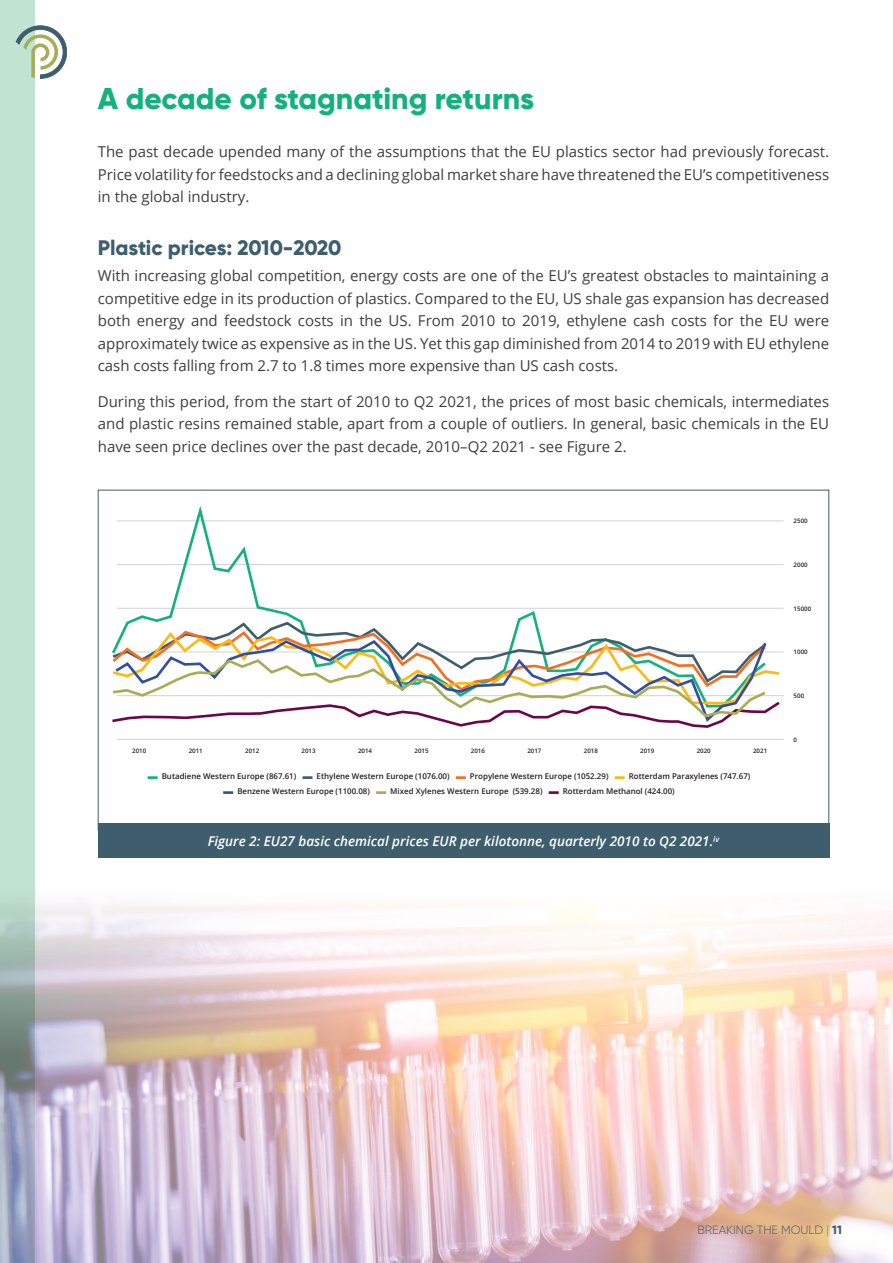
<style>
.page{position:relative;width:893px;height:1263px;background:#fff}
.page>*{position:absolute;margin:0;border:0;box-sizing:border-box;transform-origin:0 0}
.t1{font:800 30px "Gilroy";color:#13b27b}
.t2{font:800 21px "Gilroy";letter-spacing:-.01em;color:#3f5e6d}
.t3{font:15px/22.5px "Open Sans";color:#3e3e3f;text-align:justify}
.t4{font:italic 600 13.5px "Open Sans";color:#fff}
.t5{font:300 12px "Gilroy";color:#3f5e6d}
.t6{font:600 7.95px "Open Sans";color:#231f20}
.t7{font:600 6.15px "Open Sans";color:#231f20}
.s1{color:#13b27b}
.s2{font-weight:800}
</style>
<div class="page">
<div style="left:0;top:0;width:34px;height:1263px;background:#c1e3d1"></div>
<img style="left:0;top:889px;width:893px;height:374px">
<svg style="left:16px;top:26px;width:51px;height:53px"></svg>
<svg style="left:148px;top:776px;width:10px;height:3px"></svg>
<svg style="left:303px;top:776px;width:9px;height:3px"></svg>
<svg style="left:456px;top:776px;width:10px;height:3px"></svg>
<svg style="left:615px;top:776px;width:10px;height:3px"></svg>
<svg style="left:223px;top:791px;width:10px;height:3px"></svg>
<svg style="left:376px;top:791px;width:10px;height:3px"></svg>
<svg style="left:549px;top:791px;width:10px;height:3px"></svg>
<hr style="left:117px;top:739px;width:667px;height:1px;background:#d1d2d4">
<hr style="left:117px;top:695px;width:667px;height:1px;background:#d1d2d4">
<hr style="left:117px;top:652px;width:667px;height:1px;background:#d1d2d4">
<hr style="left:117px;top:608px;width:667px;height:1px;background:#d1d2d4">
<hr style="left:117px;top:564px;width:667px;height:1px;background:#d1d2d4">
<hr style="left:117px;top:521px;width:667px;height:1px;background:#d1d2d4">
<svg style="left:117px;top:506px;width:652px;height:114px"></svg>
<svg style="left:112px;top:620px;width:671px;height:108px"></svg>
<div style="left:98px;top:824px;width:731px;height:34px;background:#3f5e6d"></div>
<p class="t1" style="left:98px;top:80px;width:438px">A decade of stagnating returns</p>
<p class="t3" style="left:98px;top:140px;width:733px">The past decade upended many of the assumptions that the EU plastics sector had previously forecast.<br>Price volatility for feedstocks and a declining global market share have threatened the EU’s competitiveness in the global industry.</p>
<p class="t2" style="left:98px;top:234px;width:245px">Plastic prices: 2010-2020</p>
<p class="t3" style="left:98px;top:264px;width:733px">With increasing global competition, energy costs are one of the EU’s greatest obstacles to maintaining a competitive edge in its production of plastics. Compared to the EU, US shale gas expansion has decreased both energy and feedstock costs in the US. From 2010 to 2019, ethylene cash costs for the EU were approximately twice as expensive as in the US. Yet this gap diminished from 2014 to 2019 with EU ethylene cash costs falling from 2.7 to 1.8 times more expensive than US cash costs.</p>
<p class="t3" style="left:98px;top:389px;width:733px">During this period, from the start of 2010 to Q2 2021, the prices of most basic chemicals, intermediates and plastic resins remained stable, apart from a couple of outliers. In general, basic chemicals in the EU have seen price declines over the past decade, 2010–Q2 2021 - see Figure 2.</p>
<p class="t7" style="left:794px;top:517px;width:16px">2500</p>
<p class="t7" style="left:794px;top:561px;width:16px">2000</p>
<p class="t7" style="left:794px;top:604px;width:19px">15000</p>
<p class="t7" style="left:794px;top:648px;width:16px">1000</p>
<p class="t7" style="left:794px;top:692px;width:12px">500</p>
<p class="t7" style="left:132px;top:746px;width:16px">2010</p>
<p class="t7" style="left:189px;top:746px;width:16px">2011</p>
<p class="t7" style="left:245px;top:746px;width:16px">2012</p>
<p class="t7" style="left:302px;top:746px;width:16px">2013</p>
<p class="t7" style="left:358px;top:746px;width:16px">2014</p>
<p class="t7" style="left:414px;top:746px;width:16px">2015</p>
<p class="t7" style="left:471px;top:746px;width:16px">2016</p>
<p class="t7" style="left:527px;top:746px;width:16px">2017</p>
<p class="t7" style="left:584px;top:746px;width:16px">2018</p>
<p class="t7" style="left:640px;top:746px;width:16px">2019</p>
<p class="t7" style="left:697px;top:746px;width:16px">2020</p>
<p class="t7" style="left:753px;top:746px;width:16px">2021</p>
<p class="t6" style="left:162px;top:771px;width:136px">Butadiene Western Europe (867.61)</p>
<p class="t6" style="left:317px;top:771px;width:135px">Ethylene Western Europe (1076.00)</p>
<p class="t6" style="left:470px;top:771px;width:140px">Propylene Western Europe (1052.29)</p>
<p class="t6" style="left:629px;top:771px;width:123px">Rotterdam Paraxylenes (747.67)</p>
<p class="t6" style="left:237px;top:785px;width:134px">Benzene Western Europe (1100.08)</p>
<p class="t6" style="left:390px;top:785px;width:154px">Mixed Xylenes Western Europe (539.28)</p>
<p class="t6" style="left:563px;top:785px;width:113px">Rotterdam Methanol (424.00)</p>
<p class="t4" style="left:208px;top:832px;width:513px">Figure 2: EU27 basic chemical prices EUR per kilotonne, quarterly 2010 to Q2 2021.<sup>iv</sup></p>
<p class="t7" style="left:794px;top:735px;width:5px">0</p>
<p class="t5" style="left:697px;top:1223px;width:146px">BREAKING THE MOULD <span class="s1">|</span> <span class="s2">11</span></p>
</div>
